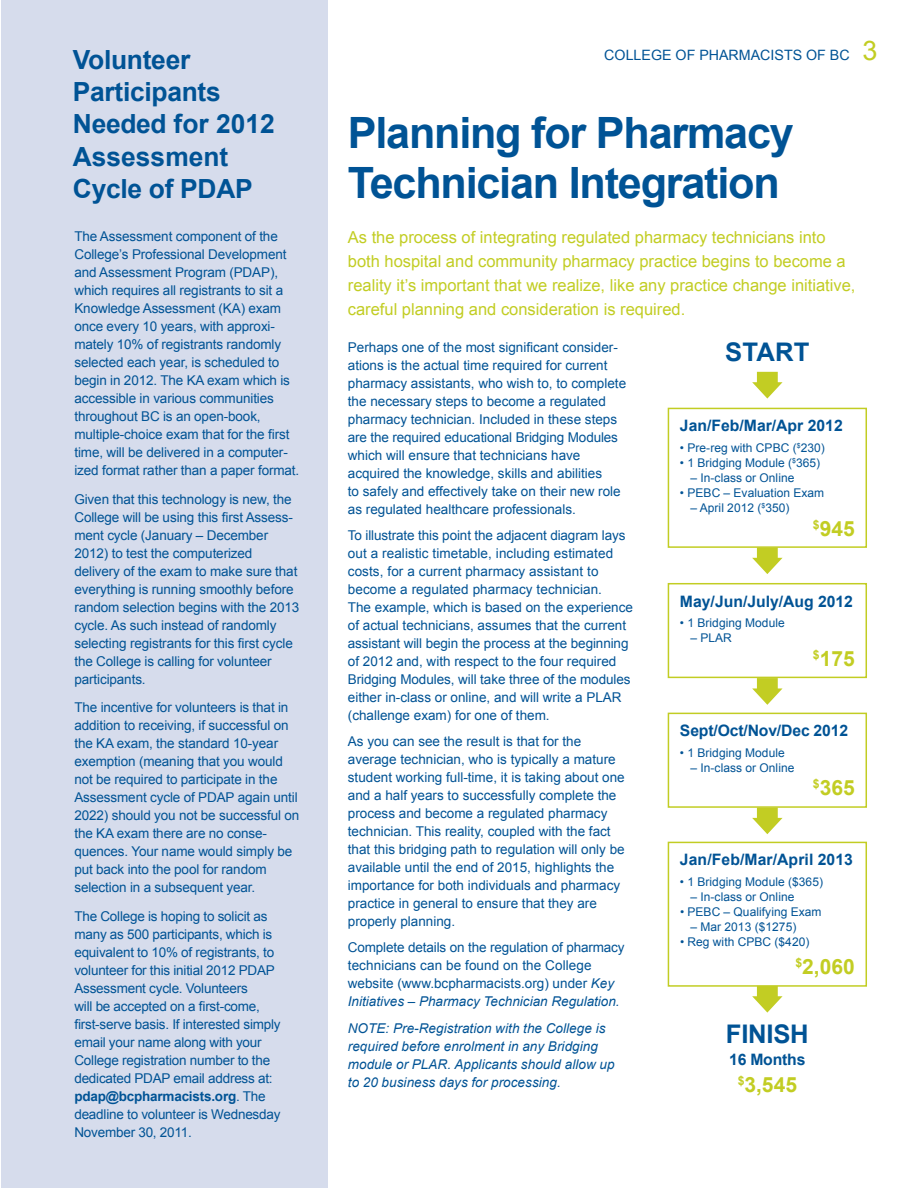
<style>
.page{position:relative;width:918px;height:1188px;background:#fff}
.page>*{position:absolute;margin:0;border:0;box-sizing:border-box;transform-origin:0 0}
.t1{font:700 43.2px/49.8px "Arial";letter-spacing:-.03em;color:#005395}
.t2{font:700 26.4px/32.2px "Arial";letter-spacing:-.01em;color:#005395}
.t3{font:700 25.65px "Arial";color:#005395}
.t4{font:700 21px "Arial";color:#c2cd23}
.t5{font:16.5px/24px "Arial";color:#c2cd23}
.t6{font:700 15.75px "Arial";color:#005395}
.t7{font:14.25px "Arial";color:#005395}
.t8{font:13.5px/18px "Arial";letter-spacing:-.01em;color:#005395}
.t9{font:italic 13.5px/18px "Arial";letter-spacing:.005em;color:#005395}
.t10{font:12px "Arial";letter-spacing:.005em;color:#005395}
.s1{font-weight:700}
.s2{font-size:27px;color:#c2cd23}
.s3{font-style:italic}
</style>
<div class="page">
<div style="left:1px;top:0;width:327px;height:1188px;background:#d6dcec"></div>
<div style="left:668px;top:408px;width:199px;height:140px;border:2px solid #c2cd23"></div>
<div style="left:668px;top:583px;width:199px;height:95px;border:2px solid #c2cd23"></div>
<div style="left:668px;top:713px;width:199px;height:95px;border:2px solid #c2cd23"></div>
<div style="left:668px;top:842px;width:199px;height:145px;border:2px solid #c2cd23"></div>
<svg style="left:752px;top:372px;width:31px;height:27px"></svg>
<svg style="left:752px;top:547px;width:31px;height:27px"></svg>
<svg style="left:752px;top:678px;width:31px;height:27px"></svg>
<svg style="left:752px;top:807px;width:31px;height:27px"></svg>
<svg style="left:752px;top:986px;width:31px;height:27px"></svg>
<h2 class="t2" style="left:73px;top:44px;width:203px">Volunteer<br>Participants<br>Needed for 2012<br>Assessment<br>Cycle of PDAP</h2>
<p class="t8" style="left:74px;top:227px;width:226px">The Assessment component of the College’s Professional Development and Assessment Program (PDAP), which requires all registrants to sit a Knowledge Assessment (KA) exam once every 10 years, with approxi&shy;mately 10% of registrants randomly selected each year, is scheduled to begin in 2012. The KA exam which is accessible in various communities throughout BC is an open-book, multiple-choice exam that for the first time, will be delivered in a computer&shy;ized format rather than a paper format.</p>
<p class="t8" style="left:74px;top:490px;width:226px">Given that this technology is new, the College will be using this first Assess&shy;ment cycle (January – December 2012) to test the computerized delivery of the exam to make sure that everything is running smoothly before random selection begins with the 2013 cycle. As such instead of randomly selecting registrants for this first cycle the College is calling for volunteer participants.</p>
<p class="t8" style="left:74px;top:699px;width:226px">The incentive for volunteers is that in addition to receiving, if successful on the KA exam, the standard 10-year exemption (meaning that you would not be required to participate in the Assessment cycle of PDAP again until 2022) should you not be successful on the KA exam there are no conse&shy;quences. Your name would simply be put back into the pool for random selection in a subsequent year.</p>
<p class="t8" style="left:74px;top:907px;width:208px">The College is hoping to solicit as many as 500 participants, which is equivalent to 10% of registrants, to volunteer for this initial 2012 PDAP Assessment cycle. Volunteers<br>will be accepted on a first-come, first-serve basis. If interested simply email your name along with your College registration number to the dedicated PDAP email address at: <span class="s1">pdap@bcpharmacists.org</span>. The deadline to volunteer is Wednesday November 30, 2011.</p>
<p class="t7" style="left:604px;top:46px;width:20px">COLL</p>
<p class="t7" style="left:642px;top:46px;width:237px">EGE OF PHARMACISTS of bc <span class="s2">3</span></p>
<h1 class="t1" style="left:348px;top:110px;width:447px">Planning for Pharmacy<br>Technician Integration</h1>
<p class="t5" style="left:348px;top:225px;width:509px">As the process of integrating regulated pharmacy technicians into both hospital and community pharmacy practice begins to become a reality it’s important that we realize, like any practice change initiative, careful planning and consideration is required.</p>
<p class="t8" style="left:348px;top:339px;width:280px">Perhaps one of the most significant consider&shy;ations is the actual time required for current pharmacy assistants, who wish to, to complete the necessary steps to become a regulated pharmacy technician. I ncluded in these steps are the required educational Bridging Modules which will ensure that technicians have acquired the knowledge, skills and abilities<br>to safely and effectively take on their new role as regulated healthcare professionals.</p>
<p class="t8" style="left:348px;top:527px;width:287px">To illustrate this point the adjacent diagram lays out a realistic timetable, including estimated costs, for a current pharmacy assistant to become a regulated pharmacy technician.<br>The example, which is based on the experience of actual technicians, assumes that the current assistant will begin the process at the beginning of 2012 and, with respect to the four required Bridging Modules, will take three of the modules either in-class or online, and will write a PLAR (challenge exam) for one of them.</p>
<p class="t8" style="left:348px;top:733px;width:278px">As you can see the result is that for the average technician, who is typically a mature student working full-time, it is taking about one and a half years to successfully complete the process and become a regulated pharmacy technician. This reality, coupled with the fact that this bridging path to regulation will only be available until the end of 2015, highlights the importance for both individuals and pharmacy practice in general to ensure that they are properly planning.</p>
<p class="t8" style="left:348px;top:939px;width:278px">Complete details on the regulation of pharmacy technicians can be found on the College website (www.bcpharmacists.org) under <span class="s3">Key Initiatives – Pharmacy Technician Regulation.</span></p>
<p class="t9" style="left:348px;top:1019px;width:268px">Note: Pre-Registration with the College is required before enrolment in any Bridging module or PLAR. Applicants should allow up to 20 business days for processing.</p>
<h3 class="t3" style="left:725px;top:335px;width:18px">Start</h3>
<p class="t6" style="left:680px;top:415px;width:164px">Jan/Feb/Mar/Apr 2012</p>
<p class="t10" style="left:680px;top:440px;width:146px">• Pre-reg with CPBC (<sup>$</sup>230)</p>
<p class="t10" style="left:680px;top:455px;width:142px">• 1 Bridging Module (<sup>$</sup>365)</p>
<p class="t10" style="left:690px;top:470px;width:106px">– I n-class or Online</p>
<p class="t10" style="left:680px;top:485px;width:146px">• PEBC – Evaluation Exam</p>
<p class="t10" style="left:690px;top:500px;width:101px">– April 2012 (<sup>$</sup>350)</p>
<h3 class="t4" style="left:813px;top:514px;width:43px"><sup>$</sup>945</h3>
<p class="t6" style="left:680px;top:591px;width:175px">May/Jun/July/Aug 2012</p>
<p class="t10" style="left:680px;top:615px;width:106px">• 1 Bridging Module</p>
<p class="t10" style="left:690px;top:630px;width:42px">– PLAR</p>
<h3 class="t4" style="left:813px;top:644px;width:43px"><sup>$</sup>175</h3>
<p class="t6" style="left:680px;top:720px;width:170px">Sept/Oct/Nov/Dec 2012</p>
<p class="t10" style="left:680px;top:745px;width:106px">• 1 Bridging Module</p>
<p class="t10" style="left:690px;top:760px;width:106px">– I n-class or Online</p>
<h3 class="t4" style="left:813px;top:774px;width:43px"><sup>$</sup>365</h3>
<p class="t6" style="left:680px;top:849px;width:174px">Jan/Feb/Mar/April 2013</p>
<p class="t10" style="left:680px;top:874px;width:145px">• 1 Bridging Module ($365)</p>
<p class="t10" style="left:690px;top:889px;width:106px">– I n-class or Online</p>
<p class="t10" style="left:680px;top:904px;width:143px">• PEBC – Qualifying Exam</p>
<p class="t10" style="left:691px;top:919px;width:107px">– Mar 2013 ($1275)</p>
<p class="t10" style="left:680px;top:934px;width:131px">• Reg with CPBC ($420)</p>
<h3 class="t4" style="left:795px;top:953px;width:61px"><sup>$</sup>2,060</h3>
<h3 class="t3" style="left:726px;top:1017px;width:84px">finish</h3>
<p class="t6" style="left:729px;top:1049px;width:78px">16 Months</p>
<h3 class="t4" style="left:738px;top:1071px;width:61px"><sup>$</sup>3,545</h3>
</div>
